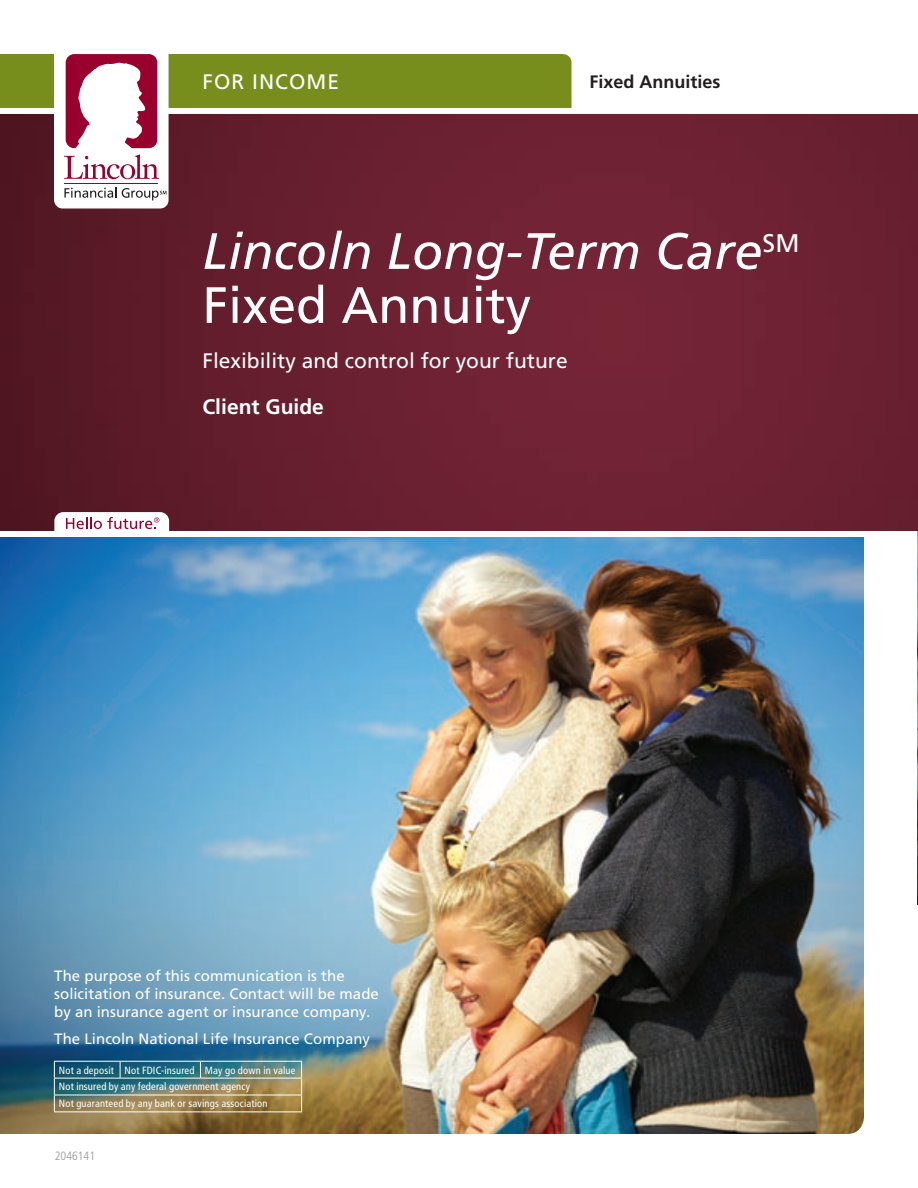
<style>
.page{position:relative;width:918px;height:1188px;background:#fff}
.page>*{position:absolute;margin:0;border:0;box-sizing:border-box;transform-origin:0 0}
.t1{font:italic 51px/54px "Frutiger LT Std";color:#fff}
.t2{font:21px "Frutiger LT Std";color:#fff}
.t3{font:700 21px "Frutiger LT Std";color:#fff}
.t4{font:700 18px "Frutiger LT Std";color:#231f20}
.t5{font:15px/18px "Frutiger LT Std";letter-spacing:.005em;color:#fff}
.t6{font:300 condensed 12px "Frutiger LT Std";color:#939598}
.t7{font:condensed 10.5px/16.8px "Frutiger LT Std";letter-spacing:.015em;color:#fff}
.s1{font-style:normal}
</style>
<div class="page">
<img style="left:917px;top:531px;width:1px;height:374px">
<img style="left:0;top:114px;width:918px;height:417px">
<img style="left:0;top:537px;width:864px;height:597px">
<hr style="left:54px;top:1061px;width:66px;height:1px;background:#fff">
<hr style="left:120px;top:1061px;width:80px;height:1px;background:#fff">
<svg style="left:120px;top:1062px;width:1px;height:16px"></svg>
<hr style="left:200px;top:1061px;width:102px;height:1px;background:#fff">
<svg style="left:200px;top:1062px;width:1px;height:16px"></svg>
<hr style="left:54px;top:1078px;width:66px;height:1px;background:#fff">
<hr style="left:120px;top:1078px;width:80px;height:1px;background:#fff">
<hr style="left:200px;top:1078px;width:102px;height:1px;background:#fff">
<hr style="left:54px;top:1095px;width:66px;height:1px;background:#fff">
<svg style="left:54px;top:1062px;width:1px;height:50px"></svg>
<hr style="left:120px;top:1095px;width:80px;height:1px;background:#fff">
<hr style="left:200px;top:1095px;width:102px;height:1px;background:#fff">
<svg style="left:301px;top:1062px;width:1px;height:50px"></svg>
<hr style="left:54px;top:1112px;width:66px;height:1px;background:#fff">
<hr style="left:120px;top:1112px;width:80px;height:1px;background:#fff">
<hr style="left:200px;top:1112px;width:102px;height:1px;background:#fff">
<svg style="left:0;top:54px;width:572px;height:155px;background:#845d48"></svg>
<svg style="left:54px;top:512px;width:115px;height:19px"></svg>
<h2 class="t2" style="left:202px;top:69px;width:73px">FOR INCOME</h2>
<p class="t4" style="left:590px;top:71px;width:133px">Fixed Annuities</p>
<h1 class="t1" style="left:202px;top:225px;width:578px">Lincoln Long-Term Care<sup>SM<br></sup><span class="s1">Fixed Annuity</span></h1>
<h2 class="t2" style="left:202px;top:348px;width:367px">Flexibility and control for your future</h2>
<h2 class="t3" style="left:202px;top:395px;width:123px">Client Guide</h2>
<p class="t5" style="left:54px;top:966px;width:326px">The purpose of this communication is the solicitation of insurance. Contact will be made by an insurance agent or insurance company.</p>
<p class="t5" style="left:54px;top:1029px;width:317px">The Lincoln National Life Insurance Company</p>
<p class="t7" style="left:59px;top:1062px;width:238px">Not a deposit Not FDIC-insured May go down in value<br>Not insured by any federal government agency<br>Not guaranteed by any bank or savings association</p>
<p class="t6" style="left:55px;top:1149px;width:42px">2046141</p>
</div>
